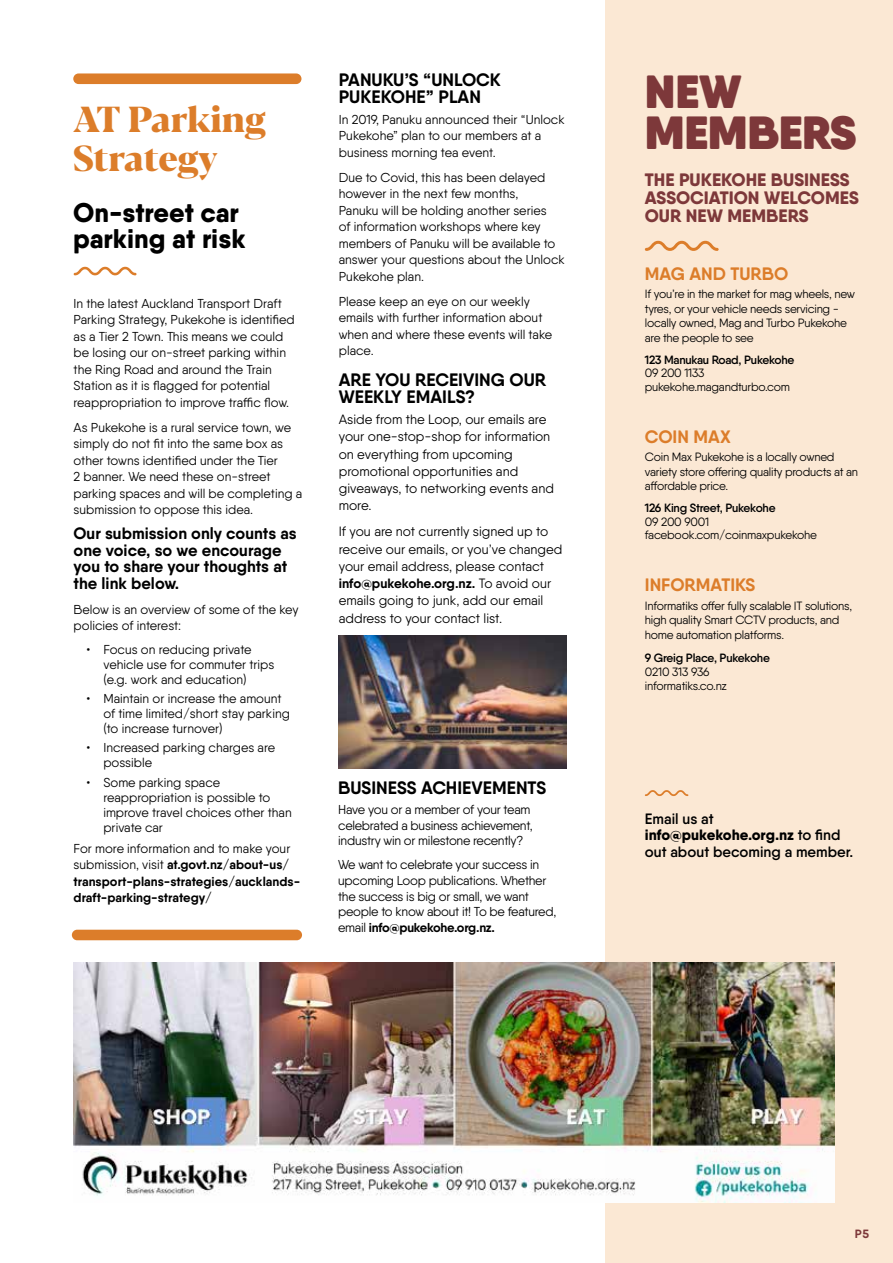
<style>
.page{position:relative;width:893px;height:1263px;background:#fff}
.page>*{position:absolute;margin:0;border:0;box-sizing:border-box;transform-origin:0 0}
.t1{font:800 46.5px/40.5px "Qanelas Soft";letter-spacing:-.01em;color:#7d383a}
.t2{font:800 36px/39px "Blacker Display";letter-spacing:-.01em;color:#dc7d2a}
.t3{font:800 27px/25.5px "Qanelas Soft";color:#000}
.t4{font:700 18px/16.5px "Qanelas Soft";color:#000}
.t5{font:800 18px/18px "Qanelas Soft";color:#7d383a}
.t6{font:700 18px "Qanelas Soft";color:#dc7d2a}
.t7{font:700 16.5px/16.5px "Qanelas Soft";color:#000}
.t8{font:600 15px/16.5px "Qanelas Soft";color:#000}
.t9{font:13.5px/17.2px "Qanelas Soft";color:#000}
.t10{font:12.9px/16.5px "Qanelas Soft";color:#000}
.t11{font:12.9px/15.6px "Qanelas Soft";letter-spacing:-.02em;color:#000}
.t12{font:700 12.9px/16.5px "Qanelas Soft";color:#000}
.t13{font:12px/14.4px "Qanelas Soft";letter-spacing:-.02em;color:#000}
.t14{font:600 12px "Qanelas Soft";letter-spacing:-.02em;color:#000}
.t15{font:700 12px "Qanelas Soft";color:#7d383a}
.s1{font-weight:400}
.s2{font-weight:700}
.s3{font-weight:800}
</style>
<div class="page">
<div style="left:605px;top:0;width:288px;height:1263px;background:#fbe8d4"></div>
<svg style="left:645px;top:241px;width:74px;height:10px"></svg>
<svg style="left:645px;top:790px;width:43px;height:6px"></svg>
<div style="left:73px;top:73px;width:228px;height:11px;background:#dc7d2a;border-radius:5px"></div>
<div style="left:72px;top:930px;width:230px;height:10px;background:#dc7d2a;border-radius:5px"></div>
<img style="left:74px;top:962px;width:761px;height:240px">
<img style="left:339px;top:636px;width:228px;height:132px">
<svg style="left:74px;top:267px;width:63px;height:8px"></svg>
<h2 class="t2" style="left:73px;top:102px;width:195px">AT Parking<br>Strategy</h2>
<h3 class="t3" style="left:73px;top:200px;width:174px">On-street car parking at risk</h3>
<p class="t10" style="left:74px;top:295px;width:223px">In the latest Auckland Transport Draft Parking Strategy, Pukekohe is identified as a Tier 2 Town. This means we could be losing our on-street parking within the Ring Road and around the Train Station as it is flagged for potential reappropriation to improve traffic flow.</p>
<p class="t10" style="left:74px;top:419px;width:230px">As Pukekohe is a rural service town, we simply do not fit into the same box as other towns identified under the Tier<br>2 banner. We need these on-street parking spaces and will be completing a submission to oppose this idea.</p>
<p class="t7" style="left:74px;top:525px;width:225px">Our submission only counts as one voice, so we encourage you to share your thoughts at the link below.</p>
<p class="t10" style="left:74px;top:601px;width:226px">Below is an overview of some of the key policies of interest:</p>
<p class="t10" style="left:103px;top:642px;width:173px;line-height:15px;text-indent:-17px">• Focus on reducing private vehicle use for commuter trips (e.g. work and education)</p>
<p class="t10" style="left:103px;top:691px;width:188px;line-height:15px;text-indent:-17px">• Maintain or increase the amount of time limited/short stay parking (to increase turnover)</p>
<p class="t10" style="left:103px;top:740px;width:173px;line-height:15px;text-indent:-17px">• Increased parking charges are possible</p>
<p class="t10" style="left:103px;top:774px;width:190px;line-height:15.1px;text-indent:-17px">• Some parking space reappropriation is possible to improve travel choices other than private car</p>
<p class="t12" style="left:74px;top:840px;width:228px"><span class="s1">For more information and to make your submission, visit</span> at.govt.nz/about-us/ transport-plans-strategies/aucklands&shy;draft-parking-strategy/</p>
<h3 class="t4" style="left:339px;top:72px;width:164px">PANUKU’S “UNLOCK<br>PUKEKOHE” PLAN</h3>
<p class="t10" style="left:339px;top:111px;width:227px">In 2019, Panuku announced their “Unlock<br>Pukekohe” plan to our members at a business morning tea event.</p>
<p class="t10" style="left:339px;top:169px;width:228px">Due to Covid, this has been delayed however in the next few months,<br>Panuku will be holding another series<br>of information workshops where key members of Panuku will be available to answer your questions about the Unlock<br>Pukekohe plan.</p>
<p class="t10" style="left:339px;top:293px;width:215px">Please keep an eye on our weekly emails with further information about when and where these events will take place.</p>
<h3 class="t4" style="left:339px;top:371px;width:209px">ARE YOU RECEIVING OUR<br>WEEKLY EMAILS?</h3>
<p class="t9" style="left:339px;top:411px;width:217px">Aside from the Loop, our emails are your one-stop-shop for information on everything from upcoming promotional opportunities and giveaways, to networking events and more.</p>
<p class="t9" style="left:339px;top:523px;width:225px">If you are not currently signed up to receive our emails, or you’ve changed your email address, please contact <span class="s2">info@pukekohe.org.nz.</span> To avoid our emails going to junk, add our email address to your contact list.</p>
<h3 class="t4" style="left:338px;top:780px;width:209px">BUSINESS ACHIEVEMENTS</h3>
<p class="t11" style="left:338px;top:802px;width:196px">Have you or a member of your team celebrated a business achievement, industry win or milestone recently?</p>
<p class="t11" style="left:338px;top:857px;width:220px">We want to celebrate your success in upcoming Loop publications. Whether the success is big or small, we want people to know about it! To be featured, email <span class="s2">info@pukekohe.org.nz.</span></p>
<h1 class="t1" style="left:645px;top:71px;width:213px">NEW<br>MEMBERS</h1>
<h3 class="t5" style="left:645px;top:170px;width:215px">THE PUKEKOHE BUSINESS<br>ASSOCIATION WELCOMES<br>OUR NEW MEMBERS</h3>
<h3 class="t6" style="left:645px;top:262px;width:145px">MAG AND TURBO</h3>
<p class="t13" style="left:645px;top:287px;width:212px">If you’re in the market for mag wheels, new tyres, or your vehicle needs servicing - locally owned, Mag and Turbo Pukekohe are the people to see</p>
<p class="t14" style="left:645px;top:352px;width:151px">123 Manukau Road, Pukekohe</p>
<p class="t13" style="left:645px;top:366px;width:147px;line-height:13.5px">09 200 1133 pukekohe.magandturbo.com</p>
<h3 class="t6" style="left:645px;top:425px;width:87px">COIN MAX</h3>
<p class="t13" style="left:645px;top:450px;width:215px">Coin Max Pukekohe is a locally owned variety store offering quality products at an affordable price.</p>
<p class="t14" style="left:645px;top:500px;width:132px">126 King Street, Pukekohe</p>
<p class="t13" style="left:645px;top:514px;width:174px;line-height:13.5px">09 200 9001 facebook.com/coinmaxpukekohe</p>
<h3 class="t6" style="left:645px;top:573px;width:112px">INFORMATIKS</h3>
<p class="t13" style="left:645px;top:598px;width:209px">Informatiks offer fully scalable IT solutions, high quality Smart CCTV products, and home automation platforms.</p>
<p class="t14" style="left:645px;top:650px;width:127px">9 Greig Place, Pukekohe</p>
<p class="t13" style="left:645px;top:664px;width:84px">0210 313 936 informatiks.co.nz</p>
<p class="t8" style="left:645px;top:810px;width:210px">Email us at <span class="s3">info@pukekohe.org.nz</span> to find out about becoming a member.</p>
<p class="t15" style="left:855px;top:1226px;width:16px">P5</p>
</div>
